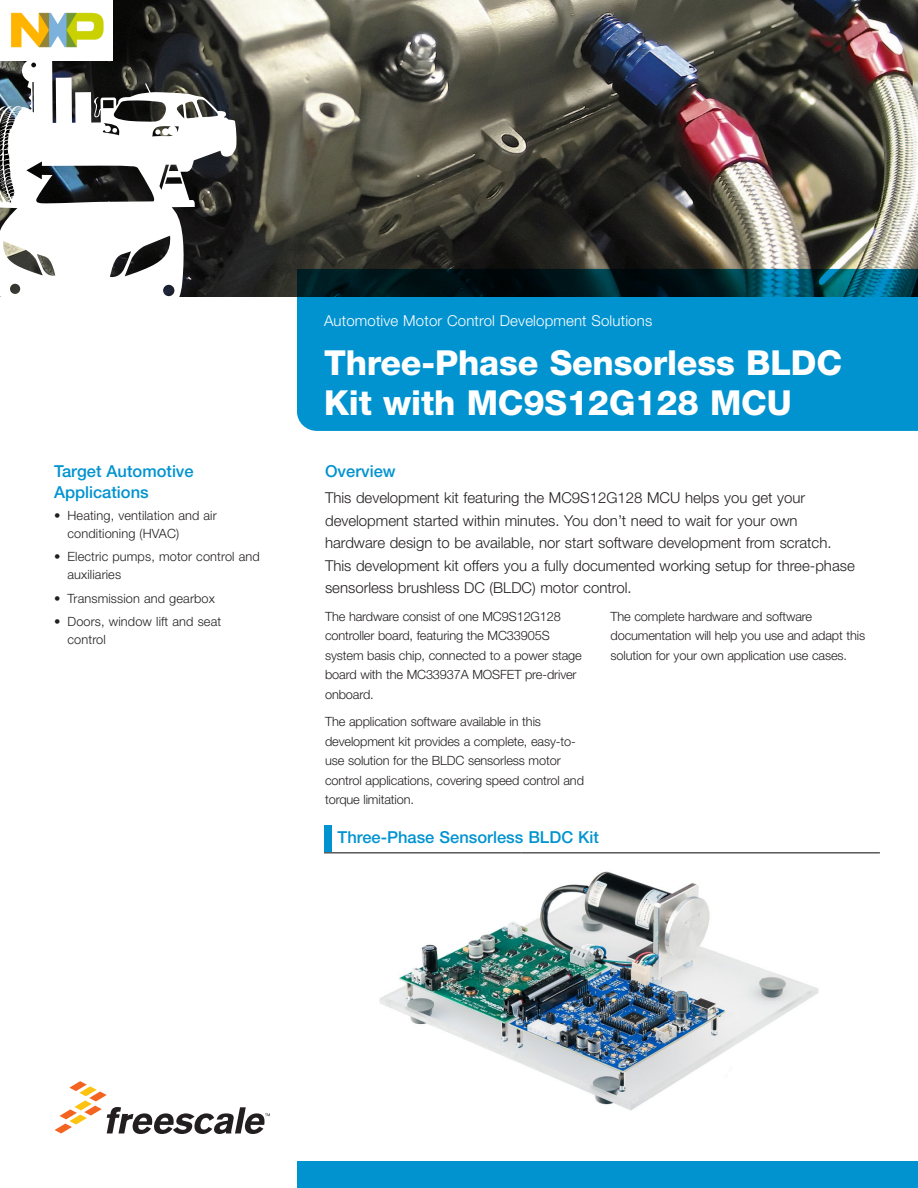
<style>
.page{position:relative;width:918px;height:1188px;background:#fff}
.page>*{position:absolute;margin:0;border:0;box-sizing:border-box;transform-origin:0 0}
.BR11_MainHeader{font:800 34.5px/40.5px "Helvetica Neue LT Pro";letter-spacing:-.005em;color:#fff}
.BR11_Subhead2{font:500 16.5px/21px "Helvetica Neue LT Pro";color:#0093d0}
.BR11_TableHeader{font:500 16.5px "Helvetica Neue LT Pro";color:#0093d0}
.BR11_IntroPara{font:300 15px/22.5px "Helvetica Neue LT Pro";color:#231f20}
.BR11_BodyCopy{font:300 15px "Helvetica Neue LT Pro";letter-spacing:.01em;color:#fff}
.BR11_BodyCopy-2{font:300 12.75px/19.5px "Helvetica Neue LT Pro";letter-spacing:-.01em;color:#231f20}
.BR11_BodyBullets{font:300 12.75px/18px "Helvetica Neue LT Pro";letter-spacing:.01em;color:#231f20}
</style>
<div class="page">
<img style="left:113px;top:0;width:805px;height:297px">
<img style="left:379px;top:871px;width:440px;height:240px">
<div style="left:297px;top:1161px;width:621px;height:27px;background:#0093d0"></div>
<svg style="left:0;top:55px;width:238px;height:242px"></svg>
<hr style="left:324px;top:852px;width:198px;height:1px;background:#231f20">
<hr style="left:522px;top:852px;width:358px;height:1px;background:#231f20">
<div style="left:324px;top:825px;width:7px;height:27px;background:#0093d0"></div>
<svg style="left:55px;top:1081px;width:215px;height:53px"></svg>
<svg style="left:297px;top:269px;width:621px;height:162px;fill:#0093d0"></svg>
<img style="left:0;top:12px;width:112px;height:48px">
<p class="BR11_Subhead2" style="left:54px;top:461px;width:141px">Target Automotive<br>Applications</p>
<p class="BR11_BodyBullets" style="left:68px;top:506px;width:151px;text-indent:-14px">• Heating, ventilation and air conditioning (HVAC)</p>
<p class="BR11_BodyBullets" style="left:68px;top:547px;width:194px;text-indent:-14px">• Electric pumps, motor control and auxiliaries</p>
<p class="BR11_BodyBullets" style="left:54px;top:589px;width:162px">• Transmission and gearbox</p>
<p class="BR11_BodyBullets" style="left:68px;top:612px;width:155px;text-indent:-14px">• Doors, window lift and seat control</p>
<p class="BR11_BodyCopy" style="left:324px;top:311px;width:330px">Automotive Motor Control Development Solutions</p>
<p class="BR11_MainHeader" style="left:324px;top:342px;width:520px">Three-Phase Sensorless BLDC<br>Kit with MC9S12G128 MCU</p>
<p class="BR11_Subhead2" style="left:325px;top:461px;width:72px">Overview</p>
<p class="BR11_IntroPara" style="left:325px;top:486px;width:531px">This development kit featuring the MC9S12G128 MCU helps you get your development started within minutes. You don’t need to wait for your own hardware design to be available, nor start software development from scratch.<br>This development kit offers you a fully documented working setup for three-phase sensorless brushless DC (BLDC) motor control.</p>
<p class="BR11_BodyCopy-2" style="left:325px;top:606px;width:258px">The hardware consist of one MC9S12G128 controller board, featuring the MC33905S system basis chip, connected to a power stage board with the MC33937A MOSFET pre-driver onboard.</p>
<p class="BR11_BodyCopy-2" style="left:325px;top:712px;width:260px">The application software available in this development kit provides a complete, easy-to&shy;use solution for the BLDC sensorless motor control applications, covering speed control and torque limitation.</p>
<p class="BR11_BodyCopy-2" style="left:611px;top:606px;width:256px">The complete hardware and software documentation will help you use and adapt this solution for your own application use cases.</p>
<p class="BR11_TableHeader" style="left:338px;top:827px;width:263px">Three-Phase Sensorless BLDC Kit</p>
</div>
